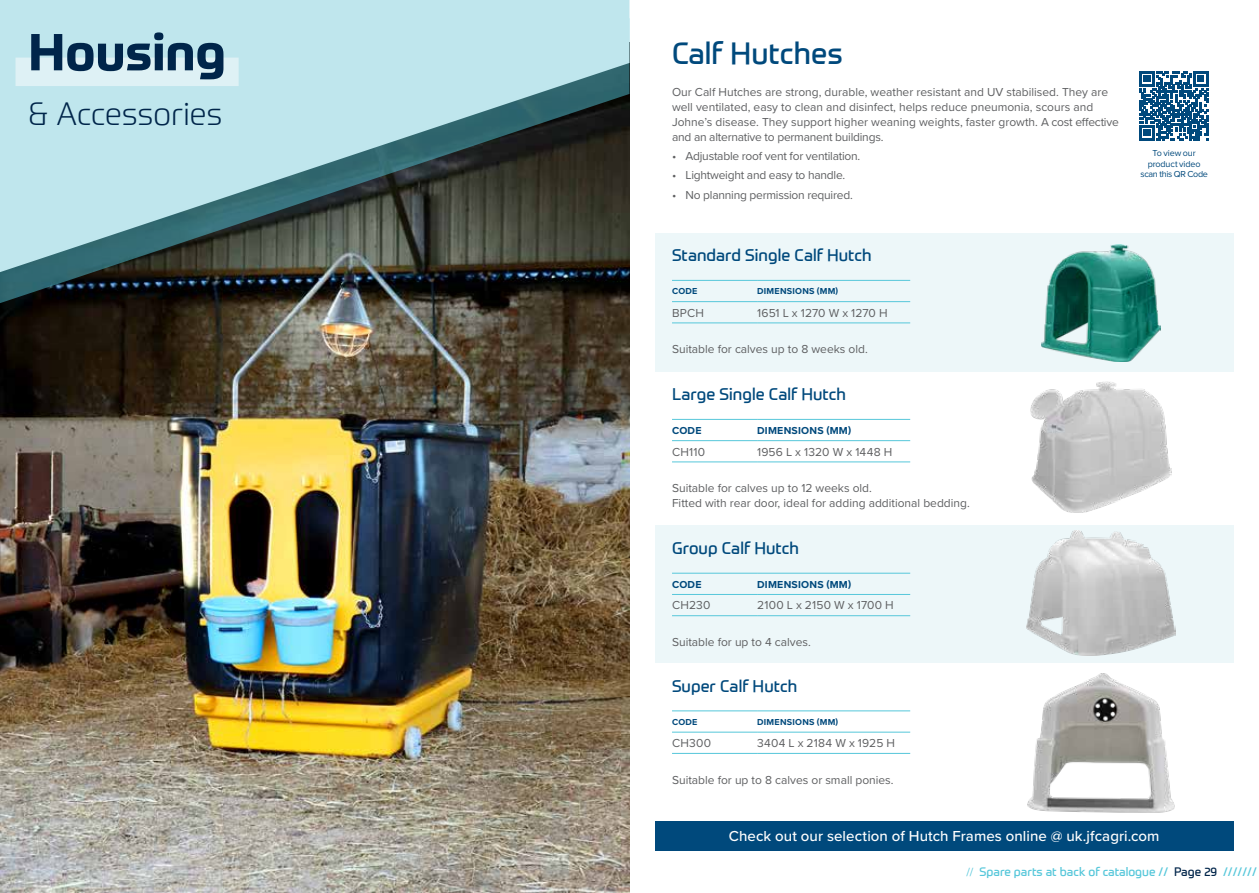
<style>
.page{position:relative;width:1259px;height:893px;background:#fff}
.page>*{position:absolute;margin:0;border:0;box-sizing:border-box;transform-origin:0 0}
.t1{font:700 51px "Prometo";color:#00254a}
.t2{font:300 31.5px "Prometo";color:#00254a}
.t3{font:30px "Prometo";color:#00497c}
.t4{font:16.5px "Prometo";letter-spacing:.005em;color:#00497c}
.t5{font:500 15px "Proxima Nova";letter-spacing:.005em;color:#fff}
.t6{font:12px/15px "Proxima Nova";color:#5f6062}
.t7{font:12px "Proxima Nova";letter-spacing:-.02em;color:#5f6062}
.t8{font:12px "Prometo";color:#56c7da}
.t9{font:700 10.5px "Proxima Nova";letter-spacing:.025em;color:#00497c}
.t10{font:700 9px "Proxima Nova";letter-spacing:.03em;color:#00497c}
.t11{font:9px/10.5px "Proxima Nova";letter-spacing:-.015em;color:#00497c;text-align:center}
.s1{font-family:"Proxima Nova"}
.s2{color:#00254a}
</style>
<div class="page">
<img style="left:0;top:307px;width:629px;height:586px">
<img style="left:0;top:272px;width:629px;height:35px">
<svg style="left:0;top:0;width:629px;height:272px;background:#89a7a9"></svg>
<div style="left:16px;top:58px;width:223px;height:28px;background:#def1f5"></div>
<div style="left:655px;top:525px;width:578px;height:138px;background:#edf7f9"></div>
<hr style="left:672px;top:573px;width:85px;height:1px;background:#56c7da">
<hr style="left:757px;top:573px;width:153px;height:1px;background:#56c7da">
<hr style="left:672px;top:594px;width:85px;height:1px;background:#56c7da">
<hr style="left:757px;top:594px;width:153px;height:1px;background:#56c7da">
<hr style="left:672px;top:615px;width:85px;height:1px;background:#56c7da">
<hr style="left:757px;top:615px;width:153px;height:1px;background:#56c7da">
<hr style="left:672px;top:419px;width:85px;height:1px;background:#56c7da">
<hr style="left:757px;top:419px;width:153px;height:1px;background:#56c7da">
<hr style="left:672px;top:440px;width:85px;height:1px;background:#56c7da">
<hr style="left:757px;top:440px;width:153px;height:1px;background:#56c7da">
<hr style="left:672px;top:462px;width:85px;height:1px;background:#56c7da">
<hr style="left:757px;top:462px;width:153px;height:1px;background:#56c7da">
<div style="left:655px;top:233px;width:578px;height:138px;background:#edf7f9"></div>
<hr style="left:672px;top:280px;width:85px;height:1px;background:#56c7da">
<hr style="left:757px;top:280px;width:153px;height:1px;background:#56c7da">
<hr style="left:672px;top:301px;width:85px;height:1px;background:#56c7da">
<hr style="left:757px;top:301px;width:153px;height:1px;background:#56c7da">
<hr style="left:672px;top:323px;width:85px;height:1px;background:#56c7da">
<hr style="left:757px;top:323px;width:153px;height:1px;background:#56c7da">
<hr style="left:672px;top:711px;width:85px;height:1px;background:#56c7da">
<hr style="left:757px;top:711px;width:153px;height:1px;background:#56c7da">
<hr style="left:672px;top:732px;width:85px;height:1px;background:#56c7da">
<hr style="left:757px;top:732px;width:153px;height:1px;background:#56c7da">
<hr style="left:672px;top:753px;width:85px;height:1px;background:#56c7da">
<hr style="left:757px;top:753px;width:153px;height:1px;background:#56c7da">
<img style="left:1026px;top:530px;width:149px;height:125px">
<img style="left:1030px;top:381px;width:141px;height:132px">
<img style="left:1041px;top:244px;width:119px;height:117px">
<img style="left:1027px;top:673px;width:148px;height:140px">
<div style="left:655px;top:821px;width:578px;height:29px;background:#00497c"></div>
<svg style="left:1139px;top:72px;width:69px;height:68px"></svg>
<h1 class="t1" style="left:28px;top:20px;width:199px">Housing</h1>
<h2 class="t2" style="left:28px;top:95px;width:196px">&amp; Accessories</h2>
<h3 class="t3" style="left:672px;top:35px;width:172px">Calf Hutches</h3>
<p class="t6" style="left:672px;top:84px;width:448px">Our Calf Hutches are strong, durable, weather resistant and UV stabilised. They are well ventilated, easy to clean and disinfect, helps reduce pneumonia, scours and Johne’s disease. They support higher weaning weights, faster growth. A cost effective and an alternative to permanent buildings.</p>
<p class="t7" style="left:672px;top:147px;width:190px">• Adjustable roof vent for ventilation.</p>
<p class="t7" style="left:672px;top:166px;width:175px">• Lightweight and easy to handle.</p>
<p class="t7" style="left:672px;top:186px;width:182px">• No planning permission required.</p>
<h3 class="t4" style="left:672px;top:245px;width:201px">Standard Single Calf Hutch</h3>
<p class="t10" style="left:672px;top:285px;width:27px">CODE</p>
<p class="t10" style="left:757px;top:285px;width:83px">DIMENSIONS (MM)</p>
<p class="t6" style="left:672px;top:304px;width:34px">BPCH</p>
<p class="t6" style="left:757px;top:304px;width:132px">1651 L x 1270 W x 1270 H</p>
<p class="t6" style="left:672px;top:341px;width:197px">Suitable for calves up to 8 weeks old.</p>
<h3 class="t4" style="left:672px;top:384px;width:175px">Large Single Calf Hutch</h3>
<p class="t9" style="left:672px;top:422px;width:31px">CODE</p>
<p class="t9" style="left:757px;top:422px;width:96px">DIMENSIONS (MM)</p>
<p class="t6" style="left:672px;top:443px;width:35px">CH110</p>
<p class="t6" style="left:757px;top:443px;width:137px">1956 L x 1320 W x 1448 H</p>
<p class="t6" style="left:672px;top:480px;width:299px">Suitable for calves up to 12 weeks old.<br>Fitted with rear door, ideal for adding additional bedding.</p>
<h3 class="t4" style="left:672px;top:538px;width:128px">Group Calf Hutch</h3>
<p class="t9" style="left:672px;top:576px;width:31px">CODE</p>
<p class="t9" style="left:757px;top:576px;width:96px">DIMENSIONS (MM)</p>
<p class="t6" style="left:672px;top:597px;width:40px">CH230</p>
<p class="t6" style="left:757px;top:597px;width:138px">2100 L x 2150 W x 1700 H</p>
<p class="t6" style="left:672px;top:634px;width:140px">Suitable for up to 4 calves.</p>
<h3 class="t4" style="left:672px;top:676px;width:127px">Super Calf Hutch</h3>
<p class="t10" style="left:672px;top:715px;width:27px">CODE</p>
<p class="t10" style="left:757px;top:715px;width:83px">DIMENSIONS (MM)</p>
<p class="t6" style="left:672px;top:735px;width:41px">CH300</p>
<p class="t6" style="left:757px;top:735px;width:139px">3404 L x 2184 W x 1925 H</p>
<p class="t6" style="left:672px;top:772px;width:223px">Suitable for up to 8 calves or small ponies.</p>
<p class="t11" style="left:1140px;top:147px;width:69px">To view our product video scan this QR Code</p>
<p class="t5" style="left:729px;top:825px;width:432px">Check out our selection of Hutch Frames online @ uk.jfcagri.com</p>
<p class="t8" style="left:966px;top:864px;width:292px"><span class="s1">//</span> Spare parts at back of catalogue // <span class="s2">Page 29</span> ///////</p>
</div>
